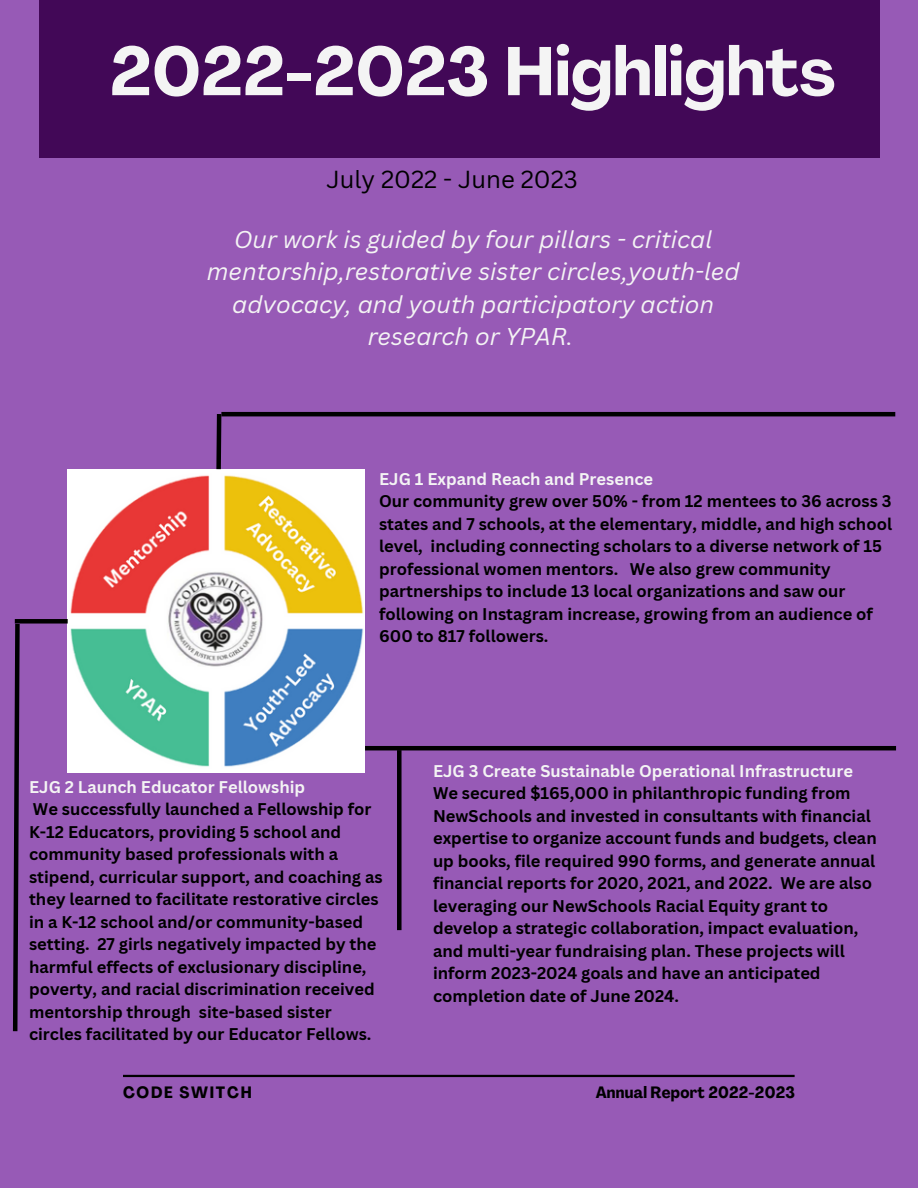
<style>
.page{position:relative;width:918px;height:1188px;background:#975ab6}
.page>*{position:absolute;margin:0;border:0;box-sizing:border-box;transform-origin:0 0}
.t1{font:700 67.8px "Agrandir";color:#f4f4f4}
.t2{font:24px "Canva Sans";color:#000}
.t3{font:italic 23.7px/32.7px "Canva Sans";color:#f4f4f4;text-align:center}
.t4{font:700 16.5px/22.5px "Canva Sans";color:#000}
.t5{font:700 16.5px "Canva Sans";color:#f4f4f4}
.t6{font:700 condensed 16.2px "Agrandir";letter-spacing:.015em;color:#000}
.t7{font:700 condensed 16.2px "Agrandir";letter-spacing:.11em;color:#000}
</style>
<div class="page">
<div style="left:39px;top:0;width:840px;height:158px;background:#420857"></div>
<hr style="left:123px;top:1075px;width:672px;height:2px;background:#000">
<img style="left:68px;top:469px;width:297px;height:304px">
<svg style="left:214px;top:411px;width:10px;height:63px"></svg>
<hr style="left:221px;top:412px;width:674px;height:4px;background:#000">
<hr style="left:365px;top:746px;width:531px;height:4px;background:#000">
<svg style="left:12px;top:619px;width:8px;height:413px"></svg>
<div style="left:15px;top:619px;width:53px;height:5px;background:#000"></div>
<div style="left:397px;top:750px;width:5px;height:180px;background:#000"></div>
<p class="t1" style="left:110px;top:44px;width:727px">2022-2023 Highlights</p>
<p class="t2" style="left:327px;top:163px;width:253px">July 2022 - June 2023</p>
<p class="t3" style="left:207px;top:222px;width:534px">Our work is guided by four pillars - critical mentorship,restorative sister circles,youth-led advocacy, and youth participatory action research or YPAR.</p>
<p class="t5" style="left:379px;top:467px;width:276px">EJG 1 Expand Reach and Presence</p>
<p class="t4" style="left:379px;top:489px;width:514px">Our community grew over 50% - from 12 mentees to 36 across 3 states and 7 schools, at the elementary, middle, and high school level, including connecting scholars to a diverse network of 15 professional women mentors. We also grew community partnerships to include 13 local organizations and saw our following on Instagram increase, growing from an audience of 600 to 817 followers.</p>
<p class="t5" style="left:29px;top:775px;width:278px">EJG 2 Launch Educator Fellowship</p>
<p class="t4" style="left:29px;top:798px;width:355px">We successfully launched a Fellowship for K-12 Educators, providing 5 school and community based professionals with a stipend, curricular support, and coaching as they learned to facilitate restorative circles in a K-12 school and/or community-based setting. 27 girls negatively impacted by the harmful effects of exclusionary discipline, poverty, and racial discrimination received mentorship through site-based sister circles facilitated by our Educator Fellows.</p>
<p class="t5" style="left:433px;top:759px;width:422px">EJG 3 Create Sustainable Operational Infrastructure</p>
<p class="t4" style="left:433px;top:782px;width:445px">We secured $165,000 in philanthropic funding from NewSchools and invested in consultants with financial expertise to organize account funds and budgets, clean up books, file required 990 forms, and generate annual financial reports for 2020, 2021, and 2022. We are also leveraging our NewSchools Racial Equity grant to develop a strategic collaboration, impact evaluation, and multi-year fundraising plan. These projects will inform 2023-2024 goals and have an anticipated completion date of June 2024.</p>
<p class="t7" style="left:123px;top:1086px;width:130px">CODE SWITCH</p>
<p class="t6" style="left:596px;top:1086px;width:201px">Annual Report 2022-2023</p>
</div>
